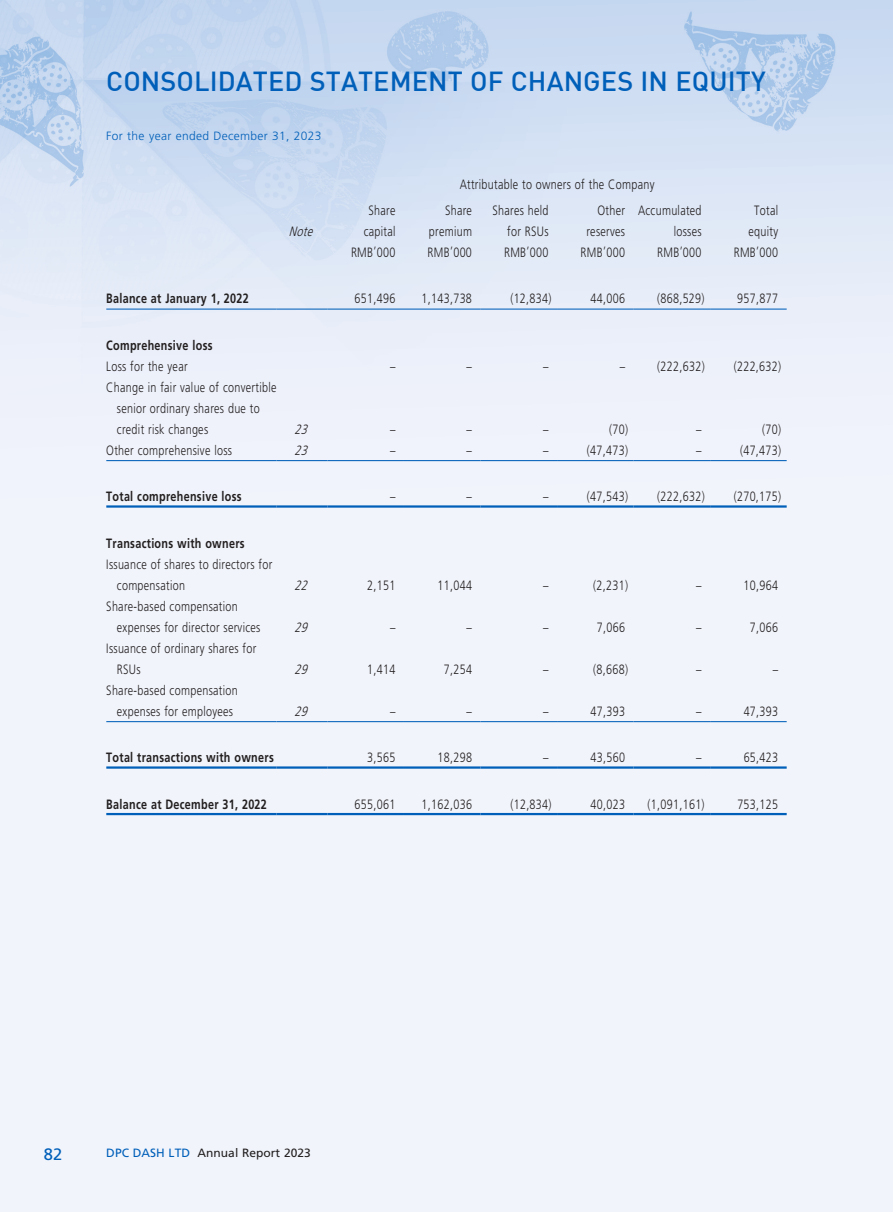
<style>
.page{position:relative;width:893px;height:1212px;background:#fff}
.page>*{position:absolute;margin:0;border:0;box-sizing:border-box;transform-origin:0 0}
.t1{font:27px "DIN Medium";letter-spacing:.005em;color:#005fb9}
.t2{font:16.5px "Frutiger LT Std";color:#005fb9}
.t3{font:300 13.5px/21px "Frutiger LT Std";letter-spacing:.03em;color:#231f20;text-align:right;scale:.8 1}
.t4{font:700 13.5px "Frutiger LT Std";letter-spacing:.03em;color:#231f20;scale:.8 1}
.t5{font:italic 300 13.5px "Frutiger LT Std";color:#231f20;scale:.8 1}
.t6{font:300 12px "Frutiger LT Std";letter-spacing:.03em;color:#005fb9}
.t7{font:12px "Frutiger LT Std";letter-spacing:.005em;color:#231f20}
.s1{color:#005fb9}
</style>
<div class="page">
<img style="left:0;top:0;width:893px;height:1212px">
<hr style="left:106px;top:309px;width:170px;height:1px;background:#005fb9">
<hr style="left:276px;top:309px;width:51px;height:1px;background:#005fb9">
<hr style="left:327px;top:309px;width:77px;height:1px;background:#005fb9">
<hr style="left:404px;top:309px;width:76px;height:1px;background:#005fb9">
<hr style="left:480px;top:309px;width:77px;height:1px;background:#005fb9">
<hr style="left:557px;top:309px;width:77px;height:1px;background:#005fb9">
<hr style="left:634px;top:309px;width:76px;height:1px;background:#005fb9">
<hr style="left:710px;top:309px;width:77px;height:1px;background:#005fb9">
<hr style="left:106px;top:460px;width:170px;height:1px;background:#005fb9">
<hr style="left:276px;top:460px;width:51px;height:1px;background:#005fb9">
<hr style="left:327px;top:460px;width:77px;height:1px;background:#005fb9">
<hr style="left:404px;top:460px;width:76px;height:1px;background:#005fb9">
<hr style="left:480px;top:460px;width:77px;height:1px;background:#005fb9">
<hr style="left:557px;top:460px;width:77px;height:1px;background:#005fb9">
<hr style="left:634px;top:460px;width:76px;height:1px;background:#005fb9">
<hr style="left:710px;top:460px;width:77px;height:1px;background:#005fb9">
<hr style="left:106px;top:505px;width:170px;height:3px;background:#005fb9">
<hr style="left:276px;top:505px;width:51px;height:3px;background:#005fb9">
<hr style="left:327px;top:505px;width:77px;height:3px;background:#005fb9">
<hr style="left:404px;top:505px;width:76px;height:3px;background:#005fb9">
<hr style="left:480px;top:505px;width:77px;height:3px;background:#005fb9">
<hr style="left:557px;top:505px;width:77px;height:3px;background:#005fb9">
<hr style="left:634px;top:505px;width:76px;height:3px;background:#005fb9">
<hr style="left:710px;top:505px;width:77px;height:3px;background:#005fb9">
<hr style="left:106px;top:721px;width:170px;height:1px;background:#005fb9">
<hr style="left:276px;top:721px;width:51px;height:1px;background:#005fb9">
<hr style="left:327px;top:721px;width:77px;height:1px;background:#005fb9">
<hr style="left:404px;top:721px;width:76px;height:1px;background:#005fb9">
<hr style="left:480px;top:721px;width:77px;height:1px;background:#005fb9">
<hr style="left:557px;top:721px;width:77px;height:1px;background:#005fb9">
<hr style="left:634px;top:721px;width:76px;height:1px;background:#005fb9">
<hr style="left:710px;top:721px;width:77px;height:1px;background:#005fb9">
<hr style="left:106px;top:766px;width:170px;height:3px;background:#005fb9">
<hr style="left:276px;top:766px;width:51px;height:3px;background:#005fb9">
<hr style="left:327px;top:766px;width:77px;height:3px;background:#005fb9">
<hr style="left:404px;top:766px;width:76px;height:3px;background:#005fb9">
<hr style="left:480px;top:766px;width:77px;height:3px;background:#005fb9">
<hr style="left:557px;top:766px;width:77px;height:3px;background:#005fb9">
<hr style="left:634px;top:766px;width:76px;height:3px;background:#005fb9">
<hr style="left:710px;top:766px;width:77px;height:3px;background:#005fb9">
<hr style="left:106px;top:813px;width:170px;height:2px;background:#005fb9">
<hr style="left:276px;top:813px;width:51px;height:2px;background:#005fb9">
<hr style="left:327px;top:813px;width:77px;height:2px;background:#005fb9">
<hr style="left:404px;top:813px;width:76px;height:2px;background:#005fb9">
<hr style="left:480px;top:813px;width:77px;height:2px;background:#005fb9">
<hr style="left:557px;top:813px;width:77px;height:2px;background:#005fb9">
<hr style="left:634px;top:813px;width:76px;height:2px;background:#005fb9">
<hr style="left:710px;top:813px;width:77px;height:2px;background:#005fb9">
<h1 class="t1" style="left:106px;top:64px;width:661px">CONSOLIDATED STATEMENT OF CHANGES IN EQUITY</h1>
<p class="t6" style="left:106px;top:129px;width:217px">For the year ended December 31, 2023</p>
<p class="t5" style="left:289px;top:224px;width:36px">Note</p>
<p class="t3" style="left:460px;top:174px;width:245px">Attributable to owners of the Company</p>
<p class="t3" style="left:364px;top:200px;width:41px;text-align:center">Share capital</p>
<p class="t3" style="left:429px;top:200px;width:56px">Share premium</p>
<p class="t3" style="left:492px;top:200px;width:72px">Shares held for RSUs</p>
<p class="t3" style="left:586px;top:200px;width:50px">Other reserves</p>
<p class="t3" style="left:638px;top:200px;width:81px">Accumulated losses</p>
<p class="t3" style="left:748px;top:200px;width:39px;text-align:center">Total equity</p>
<p class="t3" style="left:351px;top:242px;width:57px">RMB’000</p>
<p class="t3" style="left:428px;top:242px;width:57px">RMB’000</p>
<p class="t3" style="left:504px;top:242px;width:57px">RMB’000</p>
<p class="t3" style="left:581px;top:242px;width:57px">RMB’000</p>
<p class="t3" style="left:657px;top:242px;width:57px">RMB’000</p>
<p class="t3" style="left:734px;top:242px;width:57px">RMB’000</p>
<p class="t4" style="left:106px;top:291px;width:180px">Balance at January 1, 2022</p>
<p class="t3" style="left:355px;top:288px;width:53px">651,496</p>
<p class="t3" style="left:421px;top:288px;width:65px">1,143,738</p>
<p class="t3" style="left:510px;top:288px;width:53px">(12,834)</p>
<p class="t3" style="left:590px;top:288px;width:45px">44,006</p>
<p class="t3" style="left:657px;top:288px;width:61px">(868,529)</p>
<p class="t3" style="left:737px;top:288px;width:53px">957,877</p>
<p class="t4" style="left:106px;top:337px;width:134px">Comprehensive loss</p>
<p class="t3" style="left:106px;top:356px;width:103px">Loss for the year</p>
<p class="t3" style="left:390px;top:356px;width:8px">–</p>
<p class="t3" style="left:467px;top:356px;width:8px">–</p>
<p class="t3" style="left:543px;top:356px;width:8px">–</p>
<p class="t3" style="left:620px;top:356px;width:108px">– (222,632)</p>
<p class="t3" style="left:734px;top:356px;width:61px">(222,632)</p>
<p class="t3" style="left:117px;top:377px;width:201px;text-align:left;text-indent:-11px">Change in fair value of convertible senior ordinary shares due to credit risk changes</p>
<p class="t5" style="left:294px;top:422px;width:22px">23</p>
<p class="t3" style="left:390px;top:419px;width:8px">–</p>
<p class="t3" style="left:467px;top:419px;width:8px">–</p>
<p class="t3" style="left:543px;top:419px;width:8px">–</p>
<p class="t3" style="left:609px;top:419px;width:25px">(70)</p>
<p class="t3" style="left:696px;top:419px;width:8px">–</p>
<p class="t3" style="left:762px;top:419px;width:25px">(70)</p>
<p class="t3" style="left:106px;top:440px;width:159px">Other comprehensive loss</p>
<p class="t5" style="left:294px;top:443px;width:22px">23</p>
<p class="t3" style="left:390px;top:440px;width:8px">–</p>
<p class="t3" style="left:467px;top:440px;width:8px">–</p>
<p class="t3" style="left:543px;top:440px;width:8px">–</p>
<p class="t3" style="left:587px;top:440px;width:53px">(47,473)</p>
<p class="t3" style="left:696px;top:440px;width:8px">–</p>
<p class="t3" style="left:740px;top:440px;width:53px">(47,473)</p>
<p class="t4" style="left:106px;top:489px;width:171px">Total comprehensive loss</p>
<p class="t3" style="left:390px;top:486px;width:8px">–</p>
<p class="t3" style="left:467px;top:486px;width:8px">–</p>
<p class="t3" style="left:543px;top:486px;width:8px">–</p>
<p class="t3" style="left:587px;top:486px;width:53px">(47,543)</p>
<p class="t3" style="left:657px;top:486px;width:61px">(222,632)</p>
<p class="t3" style="left:734px;top:486px;width:61px">(270,175)</p>
<p class="t4" style="left:106px;top:535px;width:174px">Transactions with owners</p>
<p class="t3" style="left:117px;top:554px;width:196px;text-align:left;text-indent:-11px">Issuance of shares to directors for compensation</p>
<p class="t5" style="left:294px;top:578px;width:22px">22</p>
<p class="t3" style="left:367px;top:575px;width:37px">2,151</p>
<p class="t3" style="left:437px;top:575px;width:45px">11,044</p>
<p class="t3" style="left:543px;top:575px;width:8px">–</p>
<p class="t3" style="left:593px;top:575px;width:45px">(2,231)</p>
<p class="t3" style="left:696px;top:575px;width:8px">–</p>
<p class="t3" style="left:744px;top:575px;width:45px">10,964</p>
<p class="t3" style="left:117px;top:596px;width:181px;text-align:left;text-indent:-11px">Share-based compensation expenses for director services</p>
<p class="t3" style="left:117px;top:638px;width:176px;text-align:left;text-indent:-11px">Issuance of ordinary shares for<br>RSUs</p>
<p class="t3" style="left:106px;top:680px;width:166px;text-align:center">Share-based compensation expenses for employees</p>
<p class="t5" style="left:294px;top:620px;width:22px">29</p>
<p class="t3" style="left:390px;top:617px;width:8px">–</p>
<p class="t3" style="left:467px;top:617px;width:8px">–</p>
<p class="t3" style="left:543px;top:617px;width:8px">–</p>
<p class="t3" style="left:597px;top:617px;width:37px">7,066</p>
<p class="t3" style="left:696px;top:617px;width:8px">–</p>
<p class="t3" style="left:750px;top:617px;width:37px">7,066</p>
<p class="t5" style="left:294px;top:662px;width:22px">29</p>
<p class="t3" style="left:367px;top:659px;width:37px">1,414</p>
<p class="t3" style="left:444px;top:659px;width:37px">7,254</p>
<p class="t3" style="left:543px;top:659px;width:8px">–</p>
<p class="t3" style="left:593px;top:659px;width:45px">(8,668)</p>
<p class="t3" style="left:696px;top:659px;width:8px">–</p>
<p class="t3" style="left:773px;top:659px;width:8px">–</p>
<p class="t5" style="left:294px;top:704px;width:22px">29</p>
<p class="t3" style="left:390px;top:701px;width:8px">–</p>
<p class="t3" style="left:467px;top:701px;width:8px">–</p>
<p class="t3" style="left:543px;top:701px;width:8px">–</p>
<p class="t3" style="left:591px;top:701px;width:45px">47,393</p>
<p class="t3" style="left:696px;top:701px;width:8px">–</p>
<p class="t3" style="left:744px;top:701px;width:45px">47,393</p>
<p class="t4" style="left:106px;top:750px;width:211px">Total transactions with owners</p>
<p class="t3" style="left:367px;top:747px;width:37px">3,565</p>
<p class="t3" style="left:437px;top:747px;width:45px">18,298</p>
<p class="t3" style="left:543px;top:747px;width:8px">–</p>
<p class="t3" style="left:591px;top:747px;width:45px">43,560</p>
<p class="t3" style="left:696px;top:747px;width:8px">–</p>
<p class="t3" style="left:744px;top:747px;width:45px">65,423</p>
<p class="t4" style="left:106px;top:796px;width:202px">Balance at December 31, 2022</p>
<p class="t3" style="left:355px;top:794px;width:53px">655,061</p>
<p class="t3" style="left:422px;top:794px;width:65px">1,162,036</p>
<p class="t3" style="left:510px;top:794px;width:53px">(12,834)</p>
<p class="t3" style="left:591px;top:794px;width:45px">40,023</p>
<p class="t3" style="left:648px;top:794px;width:73px">(1,091,161)</p>
<p class="t3" style="left:737px;top:794px;width:53px">753,125</p>
<p class="t2" style="left:44px;top:1144px;width:20px">82</p>
<p class="t7" style="left:106px;top:1145px;width:206px"><span class="s1">DPC DASH LTD</span> Annual Report 2023</p>
</div>
